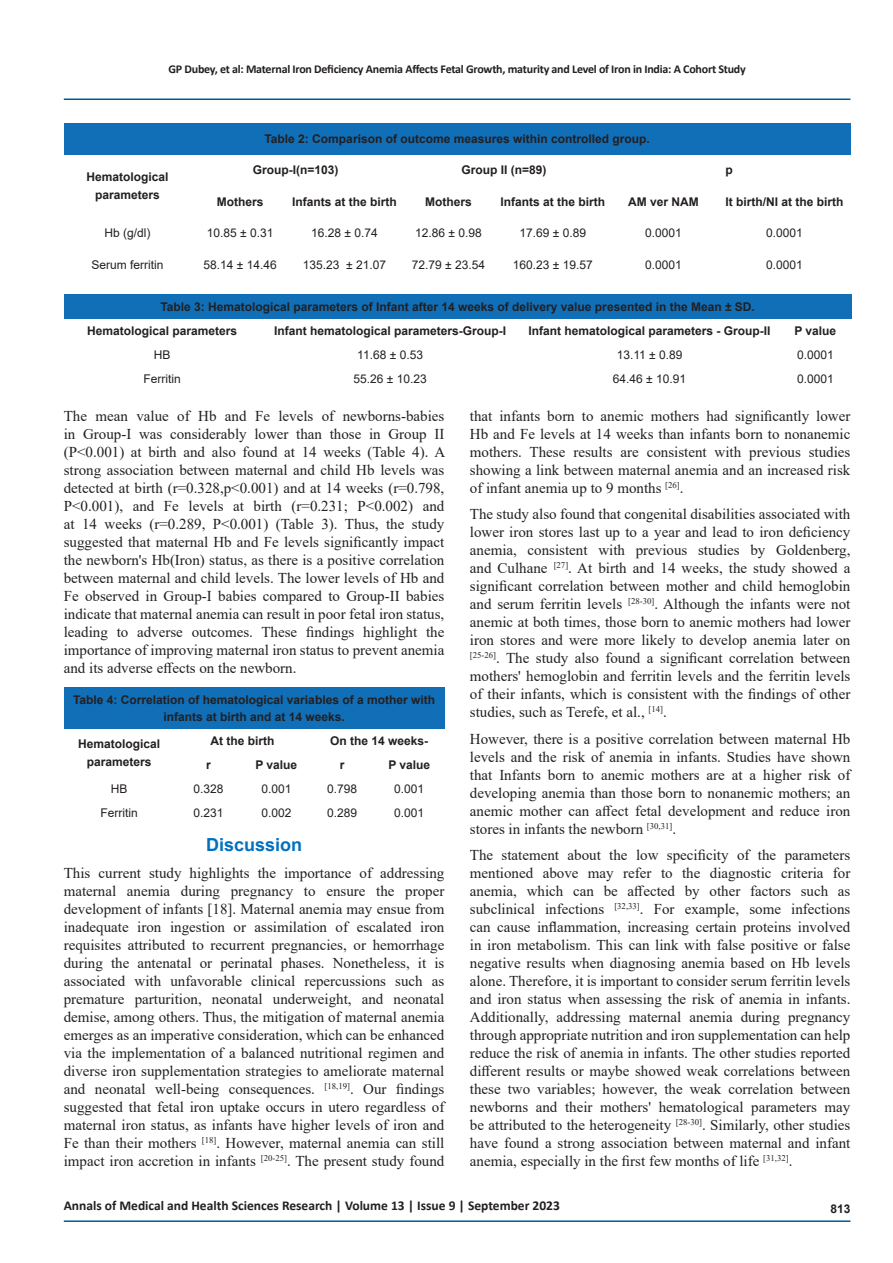
<style>
.page{position:relative;width:893px;height:1263px;background:#fff}
.page>*{position:absolute;margin:0;border:0;box-sizing:border-box;transform-origin:0 0}
.Heading_1{font:700 18px "Arial";color:#0070c0}
.bd{font:15px/18px "Times New Roman";color:#231f20;text-align:justify}
.t1{font:700 13.5px "Calibri";color:#231f20}
.No_Spacing{font:700 12px/17.2px "Arial";color:#231f20;text-align:center}
.No_Spacing-2{font:12px "Arial";color:#231f20}
.t2{font:700 12px "Calibri";letter-spacing:-.02em;color:#231f20}
</style>
<div class="page">
<hr style="left:64px;top:1220px;width:786px;height:2px;background:#005996">
<hr style="left:64px;top:99px;width:786px;height:1px;background:#005996">
<div style="left:64px;top:687px;width:380px;height:42px;background:#116fb8"></div>
<div style="left:64px;top:123px;width:786px;height:31px;background:#116fb8"></div>
<div style="left:64px;top:295px;width:787px;height:24px;background:#116fb8"></div>
<p class="t2" style="left:168px;top:60px;width:579px">GP Dubey, et al: Maternal Iron Deficiency Anemia Affects Fetal Growth, maturity and Level of Iron in India: A Cohort Study</p>
<p class="No_Spacing" style="left:87px;top:169px;width:84px">Hematological parameters</p>
<p class="No_Spacing" style="left:265px;top:130px;width:387px">Table 2: Comparison of outcome measures within controlled group.</p>
<p class="No_Spacing" style="left:253px;top:162px;width:87px">Group-I(n=103)</p>
<p class="No_Spacing" style="left:461px;top:162px;width:87px">Group II (n=89)</p>
<p class="No_Spacing" style="left:726px;top:162px;width:9px">p</p>
<p class="No_Spacing" style="left:217px;top:193px;width:48px">Mothers</p>
<p class="No_Spacing" style="left:292px;top:193px;width:106px">Infants at the birth</p>
<p class="No_Spacing" style="left:425px;top:193px;width:48px">Mothers</p>
<p class="No_Spacing" style="left:500px;top:193px;width:106px">Infants at the birth</p>
<p class="No_Spacing" style="left:628px;top:193px;width:72px">AM ver NAM</p>
<p class="No_Spacing" style="left:725px;top:193px;width:120px">It birth/NI at the birth</p>
<p class="No_Spacing-2" style="left:105px;top:225px;width:48px">Hb (g/dl)</p>
<p class="No_Spacing-2" style="left:207px;top:225px;width:68px">10.85 ± 0.31</p>
<p class="No_Spacing-2" style="left:311px;top:225px;width:68px">16.28 ± 0.74</p>
<p class="No_Spacing-2" style="left:415px;top:225px;width:68px">12.86 ± 0.98</p>
<p class="No_Spacing-2" style="left:519px;top:225px;width:68px">17.69 ± 0.89</p>
<p class="No_Spacing-2" style="left:645px;top:225px;width:38px">0.0001</p>
<p class="No_Spacing-2" style="left:766px;top:225px;width:38px">0.0001</p>
<p class="No_Spacing-2" style="left:92px;top:256px;width:74px">Serum ferritin</p>
<p class="No_Spacing-2" style="left:204px;top:256px;width:75px">58.14 ± 14.46</p>
<p class="No_Spacing-2" style="left:303px;top:256px;width:85px">135.23 ± 21.07</p>
<p class="No_Spacing-2" style="left:412px;top:256px;width:75px">72.79 ± 23.54</p>
<p class="No_Spacing-2" style="left:513px;top:256px;width:81px">160.23 ± 19.57</p>
<p class="No_Spacing-2" style="left:645px;top:256px;width:38px">0.0001</p>
<p class="No_Spacing-2" style="left:766px;top:256px;width:38px">0.0001</p>
<p class="No_Spacing" style="left:160px;top:298px;width:596px">Table 3: Hematological parameters of Infant after 14 weeks of delivery value presented in the Mean ± SD.</p>
<p class="No_Spacing" style="left:87px;top:322px;width:152px">Hematological parameters</p>
<p class="No_Spacing" style="left:274px;top:322px;width:234px">Infant hematological parameters-Group-I</p>
<p class="No_Spacing" style="left:528px;top:322px;width:244px">Infant hematological parameters - Group-II</p>
<p class="No_Spacing" style="left:794px;top:322px;width:43px">P value</p>
<p class="No_Spacing-2" style="left:154px;top:347px;width:18px">HB</p>
<p class="No_Spacing-2" style="left:357px;top:347px;width:67px">11.68 ± 0.53</p>
<p class="No_Spacing-2" style="left:617px;top:347px;width:67px">13.11 ± 0.89</p>
<p class="No_Spacing-2" style="left:797px;top:347px;width:38px">0.0001</p>
<p class="No_Spacing-2" style="left:143px;top:371px;width:39px">Ferritin</p>
<p class="No_Spacing-2" style="left:353px;top:371px;width:75px">55.26 ± 10.23</p>
<p class="No_Spacing-2" style="left:613px;top:371px;width:75px">64.46 ± 10.91</p>
<p class="No_Spacing-2" style="left:797px;top:371px;width:38px">0.0001</p>
<p class="bd" style="left:64px;top:406px;width:383px">The mean value of Hb and Fe levels of newborns-babies in Group-I was considerably lower than those in Group II (P&lt;0.001) at birth and also found at 14 weeks (Table 4). A strong association between maternal and child Hb levels was detected at birth (r=0.328,p&lt;0.001) and at 14 weeks (r=0.798, P&lt;0.001), and Fe levels at birth (r=0.231; P&lt;0.002) and at 14 weeks (r=0.289, P&lt;0.001) (Table 3). Thus, the study suggested that maternal Hb and Fe levels significantly impact the newborn's Hb(Iron) status, as there is a positive correlation between maternal and child levels. The lower levels of Hb and Fe observed in Group-I babies compared to Group-II babies indicate that maternal anemia can result in poor fetal iron status, leading to adverse outcomes. These findings highlight the importance of improving maternal iron status to prevent anemia and its adverse effects on the newborn.</p>
<p class="No_Spacing" style="left:73px;top:691px;width:363px">Table 4: Correlation of hematological variables of a mother with infants at birth and at 14 weeks.</p>
<p class="No_Spacing" style="left:78px;top:736px;width:84px">Hematological parameters</p>
<p class="No_Spacing" style="left:210px;top:732px;width:65px">At the birth</p>
<p class="No_Spacing" style="left:330px;top:732px;width:100px">On the 14 weeks-</p>
<p class="No_Spacing" style="left:206px;top:756px;width:6px">r</p>
<p class="No_Spacing" style="left:255px;top:756px;width:43px">P value</p>
<p class="No_Spacing" style="left:340px;top:756px;width:6px">r</p>
<p class="No_Spacing" style="left:388px;top:756px;width:43px">P value</p>
<p class="No_Spacing-2" style="left:111px;top:781px;width:18px">HB</p>
<p class="No_Spacing-2" style="left:193px;top:781px;width:32px">0.328</p>
<p class="No_Spacing-2" style="left:261px;top:781px;width:32px">0.001</p>
<p class="No_Spacing-2" style="left:327px;top:781px;width:32px">0.798</p>
<p class="No_Spacing-2" style="left:394px;top:781px;width:32px">0.001</p>
<p class="No_Spacing-2" style="left:100px;top:805px;width:39px">Ferritin</p>
<p class="No_Spacing-2" style="left:193px;top:805px;width:32px">0.231</p>
<p class="No_Spacing-2" style="left:261px;top:805px;width:32px">0.002</p>
<p class="No_Spacing-2" style="left:327px;top:805px;width:32px">0.289</p>
<p class="No_Spacing-2" style="left:394px;top:805px;width:32px">0.001</p>
<p class="Heading_1" style="left:206px;top:832px;width:98px">Discussion</p>
<p class="bd" style="left:64px;top:863px;width:382px">This current study highlights the importance of addressing maternal anemia during pregnancy to ensure the proper development of infants [18]. Maternal anemia may ensue from inadequate iron ingestion or assimilation of escalated iron requisites attributed to recurrent pregnancies, or hemorrhage during the antenatal or perinatal phases. Nonetheless, it is associated with unfavorable clinical repercussions such as premature parturition, neonatal underweight, and neonatal demise, among others. Thus, the mitigation of maternal anemia emerges as an imperative consideration, which can be enhanced via the implementation of a balanced nutritional regimen and diverse iron supplementation strategies to ameliorate maternal and neonatal well-being consequences. <sup>[18,19]</sup>. Our findings suggested that fetal iron uptake occurs in utero regardless of maternal iron status, as infants have higher levels of iron and Fe than their mothers <sup>[18]</sup>. However, maternal anemia can still impact iron accretion in infants <sup>[20-25]</sup>. The present study found</p>
<p class="bd" style="left:470px;top:406px;width:382px">that infants born to anemic mothers had significantly lower Hb and Fe levels at 14 weeks than infants born to nonanemic mothers. These results are consistent with previous studies showing a link between maternal anemia and an increased risk of infant anemia up to 9 months <sup>[26]</sup>.</p>
<p class="bd" style="left:470px;top:505px;width:382px">The study also found that congenital disabilities associated with lower iron stores last up to a year and lead to iron deficiency anemia, consistent with previous studies by Goldenberg, and Culhane <sup>[27]</sup>. At birth and 14 weeks, the study showed a significant correlation between mother and child hemoglobin and serum ferritin levels <sup>[28-30]</sup>. Although the infants were not anemic at both times, those born to anemic mothers had lower iron stores and were more likely to develop anemia later on <sup>[25-26]</sup>. The study also found a significant correlation between mothers' hemoglobin and ferritin levels and the ferritin levels of their infants, which is consistent with the findings of other studies, such as Terefe, et al., <sup>[14]</sup>.</p>
<p class="bd" style="left:470px;top:729px;width:382px">However, there is a positive correlation between maternal Hb levels and the risk of anemia in infants. Studies have shown that Infants born to anemic mothers are at a higher risk of developing anemia than those born to nonanemic mothers; an anemic mother can affect fetal development and reduce iron stores in infants the newborn <sup>[30,31]</sup>.</p>
<p class="bd" style="left:470px;top:846px;width:382px">The statement about the low specificity of the parameters mentioned above may refer to the diagnostic criteria for anemia, which can be affected by other factors such as subclinical infections <sup>[32,33]</sup>. For example, some infections can cause inflammation, increasing certain proteins involved in iron metabolism. This can link with false positive or false negative results when diagnosing anemia based on Hb levels alone. Therefore, it is important to consider serum ferritin levels and iron status when assessing the risk of anemia in infants.<br>Additionally, addressing maternal anemia during pregnancy through appropriate nutrition and iron supplementation can help reduce the risk of anemia in infants. The other studies reported different results or maybe showed weak correlations between these two variables; however, the weak correlation between newborns and their mothers' hematological parameters may be attributed to the heterogeneity <sup>[28-30]</sup>. Similarly, other studies have found a strong association between maternal and infant anemia, especially in the first few months of life <sup>[31,32]</sup>.</p>
<p class="t1" style="left:64px;top:1196px;width:498px">Annals of Medical and Health Sciences Research | Volume 13 | Issue 9 | September 2023</p>
<p class="No_Spacing" style="left:830px;top:1201px;width:22px">813</p>
</div>
